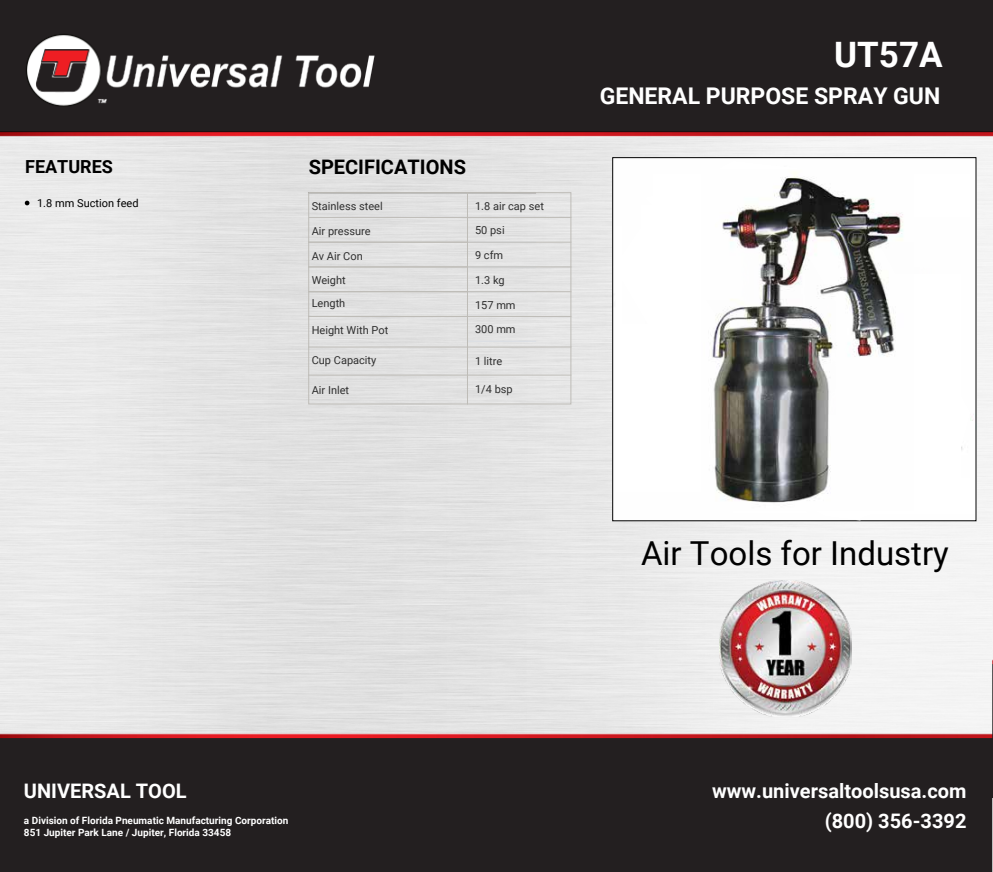
<style>
.page{position:relative;width:993px;height:872px;background:#fff}
.page>*{position:absolute;margin:0;border:0;box-sizing:border-box;transform-origin:0 0}
.t1{font:700 35px "Roboto";color:#fff}
.t2{font:33px "Roboto";color:#000}
.t3{font:700 23px "Roboto";color:#fff}
.t4{font:700 20px "Roboto";color:#fff}
.t5{font:700 20px "Roboto";color:#000}
.t6{font:700 18px "Roboto";color:#000}
.t7{font:11px "Roboto";color:#2f2f2f}
.t8{font:11px "Roboto";color:#000}
.t9{font:700 10px/12px "Roboto";color:#fff}
</style>
<div class="page">
<img style="left:0;top:0;width:992px;height:872px">
<img style="left:23px;top:16px;width:355px;height:108px">
<img style="left:614px;top:159px;width:360px;height:360px">
<img style="left:719px;top:580px;width:132px;height:136px">
<div style="left:308px;top:192px;width:263px;height:212px;border:1px solid #bebcb7"></div>
<hr style="left:467px;top:341px;width:68px;height:1px;background:#d9dde3">
<hr style="left:467px;top:316px;width:1px;height:88px;background:#bebcb7">
<hr style="left:467px;top:316px;width:103px;height:1px;background:#bebcb7">
<hr style="left:308px;top:316px;width:159px;height:1px;background:#bebcb7">
<hr style="left:467px;top:346px;width:103px;height:1px;background:#bebcb7">
<hr style="left:308px;top:346px;width:159px;height:1px;background:#bebcb7">
<hr style="left:467px;top:374px;width:103px;height:1px;background:#bebcb7">
<hr style="left:308px;top:374px;width:159px;height:1px;background:#bebcb7">
<hr style="left:467px;top:291px;width:103px;height:1px;background:#bebcb7">
<hr style="left:308px;top:291px;width:159px;height:1px;background:#bebcb7">
<hr style="left:467px;top:266px;width:103px;height:1px;background:#bebcb7">
<hr style="left:308px;top:266px;width:159px;height:1px;background:#bebcb7">
<hr style="left:467px;top:242px;width:103px;height:1px;background:#bebcb7">
<hr style="left:308px;top:242px;width:159px;height:1px;background:#bebcb7">
<hr style="left:467px;top:192px;width:68px;height:1px;background:#bebcb7">
<hr style="left:467px;top:217px;width:103px;height:1px;background:#bebcb7">
<svg style="left:467px;top:193px;width:1px;height:123px"></svg>
<hr style="left:308px;top:192px;width:159px;height:1px;background:#bebcb7">
<hr style="left:308px;top:217px;width:159px;height:1px;background:#bebcb7">
<div style="left:814px;top:421px;width:160px;height:92px;background:#fff"></div>
<svg style="left:613px;top:193px;width:31px;height:327px"></svg>
<svg style="left:644px;top:161px;width:326px;height:359px"></svg>
<svg style="left:731px;top:510px;width:76px;height:3px"></svg>
<div style="left:650px;top:383px;width:67px;height:109px;background:#fff"></div>
<svg style="left:25px;top:201px;width:4px;height:4px"></svg>
<div style="left:670px;top:191px;width:159px;height:54px;background:#fff"></div>
<img style="left:701px;top:169px;width:212px;height:341px">
<h3 class="t6" style="left:25px;top:154px;width:89px">FEATURES</h3>
<h3 class="t5" style="left:308px;top:153px;width:159px">SPECIFICATIONS</h3>
<p class="t8" style="left:37px;top:195px;width:103px">1.8 mm Suction feed</p>
<p class="t7" style="left:311px;top:198px;width:73px">Stainless steel</p>
<p class="t7" style="left:475px;top:198px;width:70px">1.8 air cap set</p>
<p class="t7" style="left:311px;top:223px;width:60px">Air pressure</p>
<p class="t7" style="left:475px;top:223px;width:31px">50 psi</p>
<p class="t7" style="left:311px;top:248px;width:53px">Av Air Con</p>
<p class="t7" style="left:475px;top:247px;width:30px">9 cfm</p>
<p class="t7" style="left:311px;top:273px;width:36px">Weight</p>
<p class="t7" style="left:475px;top:272px;width:31px">1.3 kg</p>
<p class="t7" style="left:475px;top:297px;width:42px">157 mm</p>
<p class="t7" style="left:475px;top:322px;width:42px">300 mm</p>
<p class="t7" style="left:311px;top:296px;width:35px">Length</p>
<p class="t7" style="left:311px;top:323px;width:78px">Height With Pot</p>
<p class="t7" style="left:311px;top:352px;width:66px">Cup Capacity</p>
<p class="t7" style="left:311px;top:382px;width:39px">Air Inlet</p>
<p class="t7" style="left:475px;top:353px;width:29px">1 litre</p>
<p class="t7" style="left:475px;top:381px;width:39px">1/4 bsp</p>
<h1 class="t1" style="left:833px;top:30px;width:110px">UT57A</h1>
<h3 class="t3" style="left:599px;top:80px;width:342px">GENERAL PURPOSE SPRAY GUN</h3>
<h2 class="t2" style="left:640px;top:530px;width:309px">Air Tools for Industry</h2>
<h3 class="t4" style="left:24px;top:777px;width:164px">UNIVERSAL TOOL</h3>
<h3 class="t4" style="left:712px;top:777px;width:256px">www.universaltoolsusa.com</h3>
<p class="t9" style="left:24px;top:813px;width:266px">a Division of Florida Pneumatic Manufacturing Corporation<br>851 Jupiter Park Lane / Jupiter, Florida 33458</p>
<h3 class="t4" style="left:824px;top:807px;width:143px">(800) 356-3392</h3>
</div>
